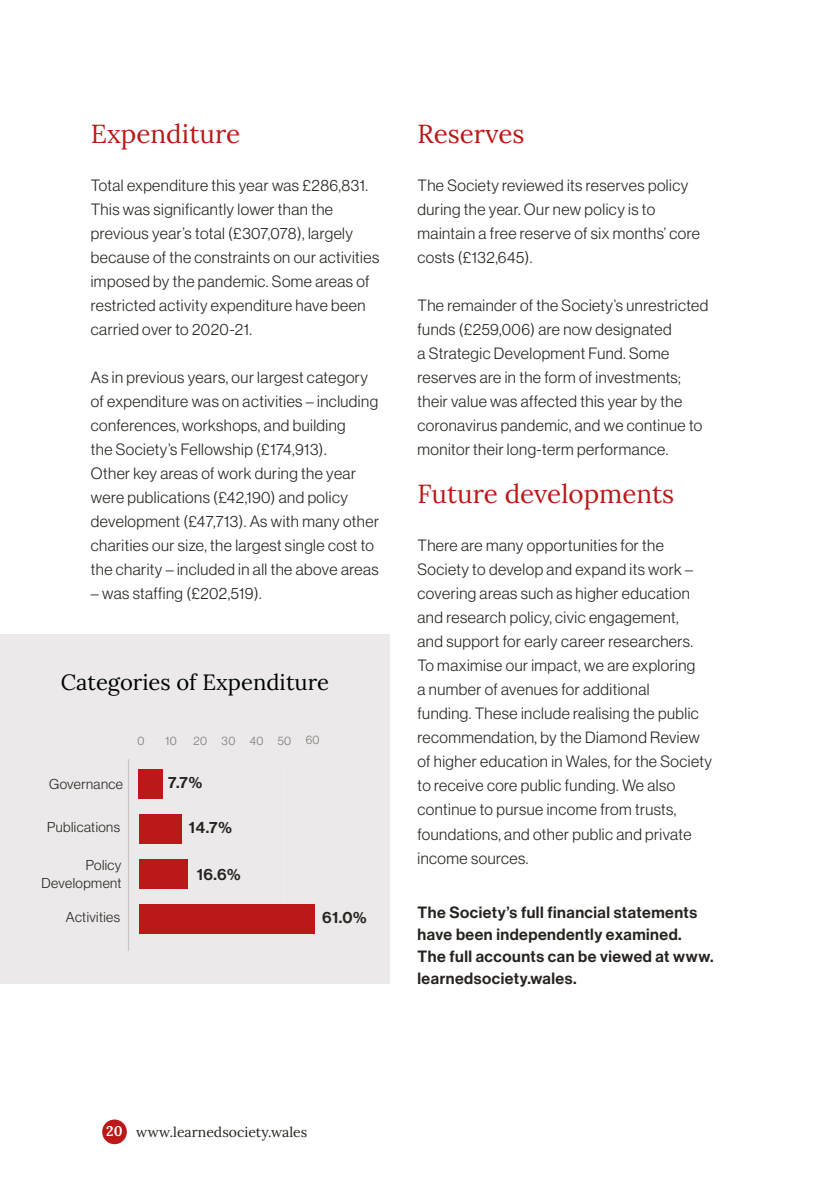
<style>
.page{position:relative;width:840px;height:1191px;background:#fff}
.page>*{position:absolute;margin:0;border:0;box-sizing:border-box;transform-origin:0 0}
.sub_head{font:26px "Lora";color:#bb1818}
.Body_Text{font:26px "Lora";color:#bb1818}
.Heading_3{font:26px "Lora";color:#bb1818}
.Heading_3-2{font:22px "Lora";color:#000}
.Body_Text-2{font:16px/24px "N Haas Grotesk DS Pro 45 Lt";letter-spacing:.03em;color:#26231e}
.Body_Text-3{font:16px/22px "N Haas Grotesk DS Pro 65 Md";letter-spacing:.03em;color:#26231e}
.Body_Text-4{font:14px "N Haas Grotesk DS Pro 45 Lt";letter-spacing:.03em;color:#26231e}
.t1{font:14px "Lora";color:#26231e}
.Body_Text-5{font:12px "N Haas Grotesk DS Pro 45 Lt";letter-spacing:.03em;color:#807a76}
.s1{font-weight:700;color:#fff}
</style>
<div class="page">
<div style="left:102px;top:1119px;width:25px;height:25px;background:#bb1818;border-radius:50%"></div>
<div style="left:0;top:634px;width:389px;height:349px;background:#ebe9e9"></div>
<hr style="left:138px;top:762px;width:1px;height:170px;background:#ededed">
<hr style="left:197px;top:762px;width:1px;height:170px;background:#ededed">
<hr style="left:255px;top:762px;width:1px;height:170px;background:#ededed">
<hr style="left:226px;top:762px;width:1px;height:170px;background:#ededed">
<hr style="left:284px;top:762px;width:1px;height:170px;background:#ededed">
<hr style="left:168px;top:762px;width:1px;height:170px;background:#ededed">
<hr style="left:313px;top:762px;width:1px;height:170px;background:#ededed">
<div style="left:138px;top:769px;width:25px;height:30px;background:#bb1818"></div>
<div style="left:139px;top:813px;width:42px;height:30px;background:#bb1818"></div>
<div style="left:139px;top:859px;width:48px;height:30px;background:#bb1818"></div>
<div style="left:139px;top:904px;width:175px;height:29px;background:#bb1818"></div>
<hr style="left:128px;top:759px;width:1px;height:191px;background:#c6c6c6">
<p class="Body_Text" style="left:91px;top:114px;width:151px">Expenditure</p>
<p class="Body_Text-2" style="left:91px;top:174px;width:290px">Total expenditure this year was £286,831.<br>This was significantly lower than the previous year’s total (£307,078), largely because of the constraints on our activities imposed by the pandemic. Some areas of restricted activity expenditure have been carried over to 2020-21.</p>
<p class="Body_Text-2" style="left:91px;top:366px;width:289px">As in previous years, our largest category of expenditure was on activities – including conferences, workshops, and building<br>the Society’s Fellowship (£174,913).<br>Other key areas of work during the year were publications (£42,190) and policy development (£47,713). As with many other charities our size, the largest single cost to the charity – included in all the above areas</p>
<p class="Body_Text-2" style="left:91px;top:582px;width:172px">– was staffing (£202,519).</p>
<p class="Heading_3-2" style="left:61px;top:665px;width:269px">Categories of Expenditure</p>
<p class="Body_Text-4" style="left:49px;top:775px;width:75px">Governance</p>
<p class="Body_Text-4" style="left:47px;top:819px;width:74px">Publications</p>
<p class="Body_Text-4" style="left:86px;top:857px;width:37px">Policy</p>
<p class="Body_Text-4" style="left:42px;top:875px;width:81px">Development</p>
<p class="Body_Text-4" style="left:66px;top:909px;width:56px">Activities</p>
<p class="Body_Text-5" style="left:137px;top:733px;width:8px">0</p>
<p class="Body_Text-5" style="left:165px;top:733px;width:13px">10</p>
<p class="Body_Text-5" style="left:193px;top:733px;width:15px">20</p>
<p class="Body_Text-5" style="left:221px;top:733px;width:15px">30</p>
<p class="Body_Text-5" style="left:249px;top:733px;width:15px">40</p>
<p class="Body_Text-5" style="left:277px;top:733px;width:15px">50</p>
<p class="Body_Text-5" style="left:305px;top:733px;width:15px">60</p>
<p class="Body_Text-3" style="left:168px;top:772px;width:36px">7.7%</p>
<p class="Body_Text-3" style="left:189px;top:817px;width:44px">14.7%</p>
<p class="Body_Text-3" style="left:197px;top:863px;width:45px">16.6%</p>
<p class="Body_Text-3" style="left:322px;top:907px;width:46px">61.0%</p>
<p class="Heading_3" style="left:417px;top:114px;width:108px">Reserves</p>
<p class="Body_Text-2" style="left:417px;top:174px;width:284px">The Society reviewed its reserves policy during the year. Our new policy is to maintain a free reserve of six months’ core costs (£132,645).</p>
<p class="Body_Text-2" style="left:417px;top:294px;width:292px">The remainder of the Society’s unrestricted funds (£259,006) are now designated<br>a Strategic Development Fund. Some reserves are in the form of investments; their value was affected this year by the coronavirus pandemic, and we continue to monitor their long-term performance.</p>
<p class="sub_head" style="left:417px;top:474px;width:258px">Future developments</p>
<p class="Body_Text-2" style="left:417px;top:534px;width:296px">There are many opportunities for the Society to develop and expand its work – covering areas such as higher education and research policy, civic engagement,<br>and support for early career researchers.<br>To maximise our impact, we are exploring<br>a number of avenues for additional<br>funding. These include realising the public recommendation, by the Diamond Review of higher education in Wales, for the Society to receive core public funding. We also continue to pursue income from trusts, foundations, and other public and private income sources.</p>
<p class="Body_Text-3" style="left:417px;top:901px;width:297px">The Society’s full financial statements have been independently examined.<br>The full accounts can be viewed at www. learnedsociety.wales.</p>
<p class="t1" style="left:106px;top:1121px;width:202px"><span class="s1">20</span> www.learnedsociety.wales</p>
</div>
